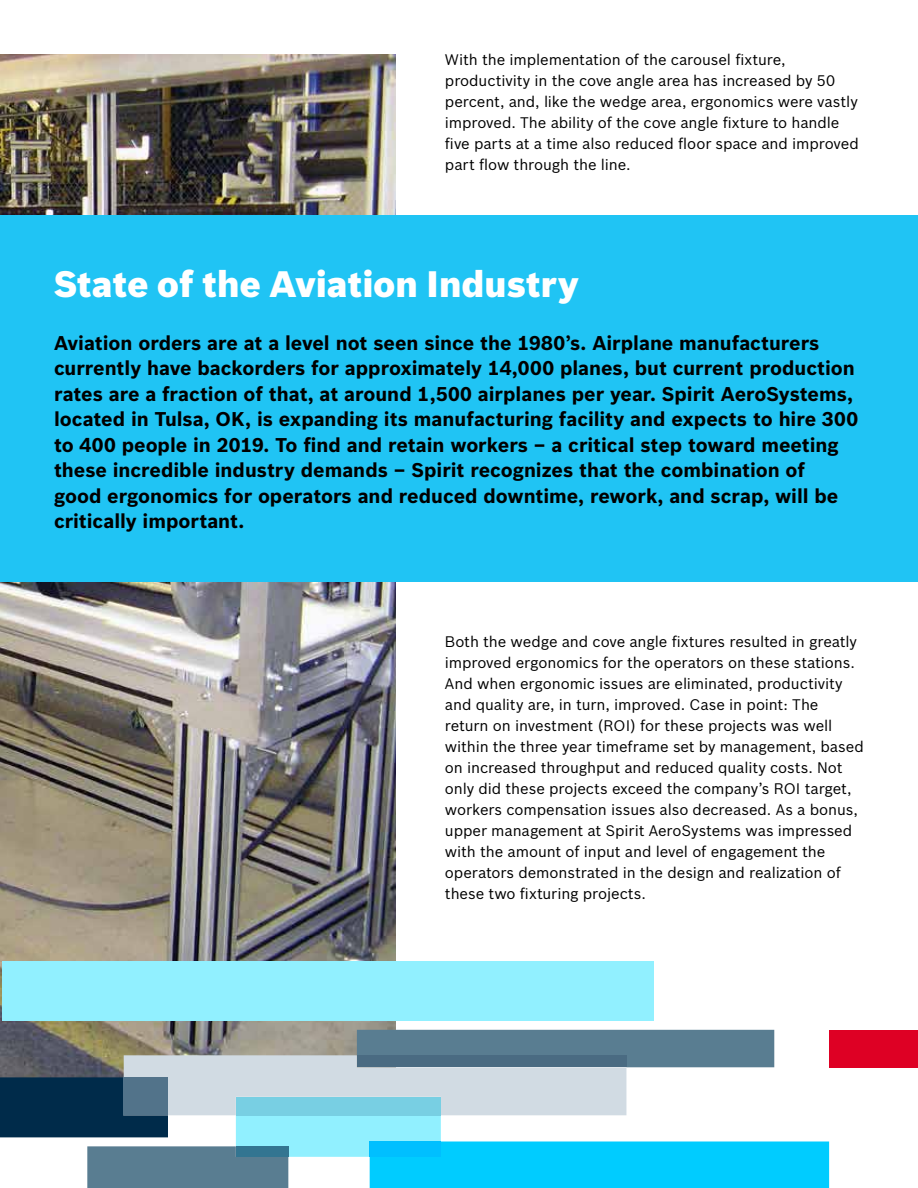
<style>
.page{position:relative;width:918px;height:1188px;background:#fff}
.page>*{position:absolute;margin:0;border:0;box-sizing:border-box;transform-origin:0 0}
.t1{font:900 36px "Bosch Sans";color:#fff}
.t2{font:700 19.5px/25.5px "Bosch Sans";color:#000}
.t3{font:15px/21px "Bosch Sans";letter-spacing:-.005em;color:#000}
</style>
<div class="page">
<img style="left:0;top:54px;width:395px;height:976px">
<div style="left:0;top:215px;width:918px;height:367px;background:#20c4f4"></div>
<div style="left:2px;top:961px;width:652px;height:60px;background:#91f0ff"></div>
<div style="left:829px;top:1030px;width:89px;height:37px;background:#de0024"></div>
<svg style="left:0;top:1030px;width:829px;height:158px"></svg>
<div style="left:236px;top:1097px;width:205px;height:18px;background:#78cfe3"></div>
<div style="left:236px;top:1146px;width:52px;height:11px;background:#337591"></div>
<div style="left:370px;top:1142px;width:71px;height:15px;background:#00bfff"></div>
<p class="t3" style="left:445px;top:48px;width:415px">With the implementation of the carousel fixture, productivity in the cove angle area has increased by 50 percent, and, like the wedge area, ergonomics were vastly improved. The ability of the cove angle fixture to handle five parts at a time also reduced floor space and improved part flow through the line.</p>
<h1 class="t1" style="left:54px;top:256px;width:526px">State of the Aviation Industry</h1>
<p class="t2" style="left:54px;top:329px;width:806px">Aviation orders are at a level not seen since the 1980’s. Airplane manufacturers currently have backorders for approximately 14,000 planes, but current production rates are a fraction of that, at around 1,500 airplanes per year. Spirit AeroSystems, located in Tulsa, OK, is expanding its manufacturing facility and expects to hire 300 to 400 people in 2019. To find and retain workers – a critical step toward meeting these incredible industry demands – Spirit recognizes that the combination of<br>good ergonomics for operators and reduced downtime, rework, and scrap, will be critically important.</p>
<p class="t3" style="left:445px;top:630px;width:420px">Both the wedge and cove angle fixtures resulted in greatly improved ergonomics for the operators on these stations.<br>And when ergonomic issues are eliminated, productivity and quality are, in turn, improved. Case in point: The return on investment (ROI) for these projects was well within the three year timeframe set by management, based on increased throughput and reduced quality costs. Not only did these projects exceed the company’s ROI target, workers compensation issues also decreased. As a bonus, upper management at Spirit AeroSystems was impressed with the amount of input and level of engagement the operators demonstrated in the design and realization of these two fixturing projects.</p>
</div>
